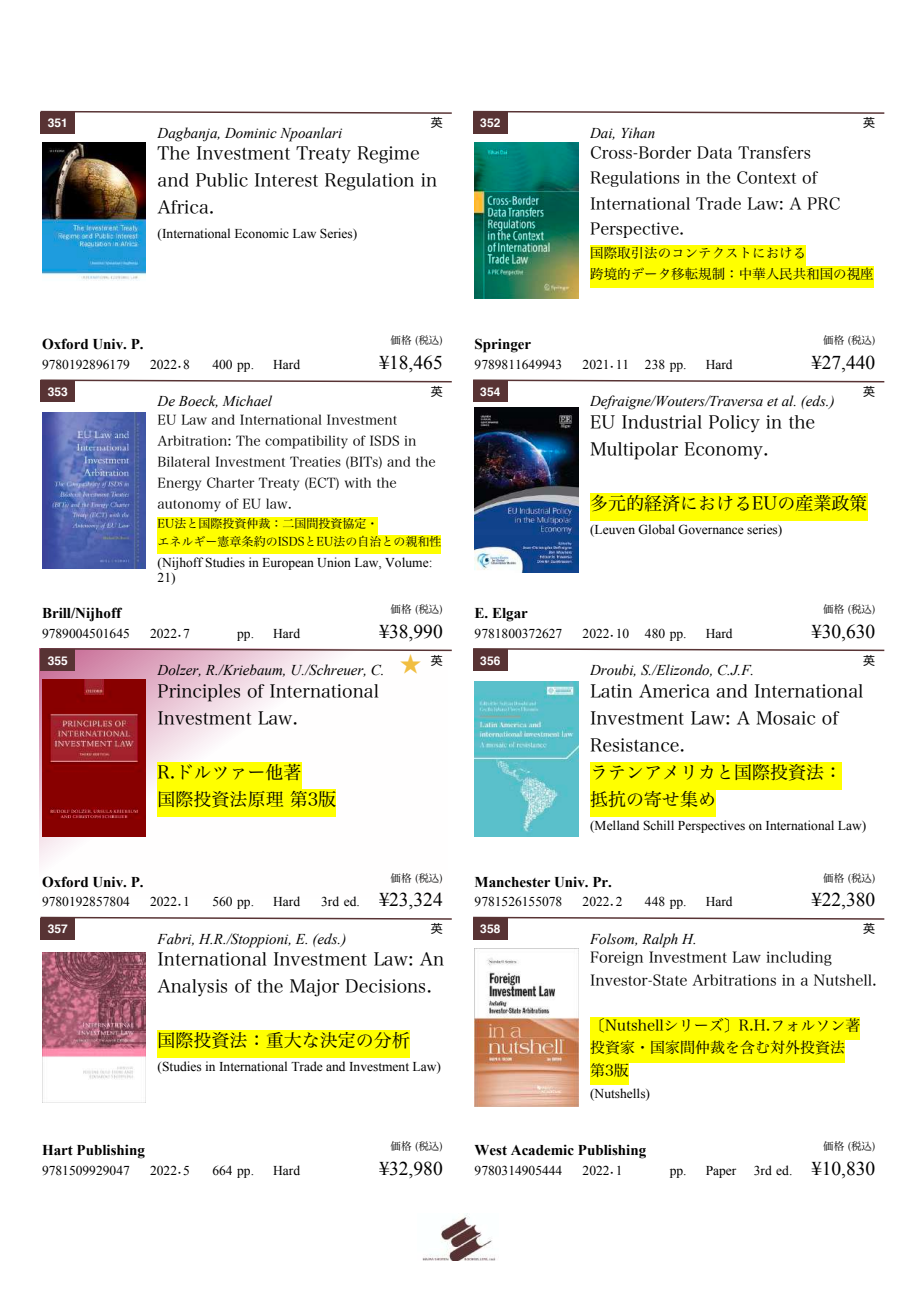
<style>
.page{position:relative;width:919px;height:1289px;background:#fff}
.page>*{position:absolute;margin:0;border:0;box-sizing:border-box;transform-origin:0 0}
.t1{font:19.5px "Times New Roman";color:#000}
.t2{font:18px/27px "Hira Min Pro N W3";color:#000}
.t3{font:16.5px/25.5px "Hira Min Pro N W3";color:#000}
.t4{font:italic 15px "Times New Roman";color:#000}
.t5{font:15px/22.5px "Hira Min Pro N W3";color:#000}
.t6{font:700 15px "Times New Roman";color:#000}
.t7{font:13.5px/15px "Times New Roman";color:#000}
.t8{font:13.5px/21px "Hira Min Pro N W3";color:#000}
.t9{font:12px/18px "Hira Min Pro N W3";color:#000}
.t10{font:700 12px "Helvetica";color:#fff}
.t11{font:12px "Hira Maru Pro N W4";color:#000}
.t12{font:10.5px "Hira Min Pro N W3";color:#000}
.s1{font-family:"Hira Min Pro N W3"}
</style>
<div class="page">
<div style="left:41px;top:112px;width:34px;height:21px;background:#583334"></div>
<img style="left:42px;top:142px;width:104px;height:139px">
<svg style="left:40px;top:110px;width:412px;height:5px"></svg>
<div style="left:473px;top:112px;width:34px;height:21px;background:#583334"></div>
<div style="left:590px;top:246px;width:216px;height:21px;background:#ff0"></div>
<div style="left:590px;top:267px;width:283px;height:21px;background:#ff0"></div>
<img style="left:474px;top:142px;width:104px;height:157px">
<svg style="left:473px;top:110px;width:412px;height:5px"></svg>
<div style="left:41px;top:381px;width:34px;height:21px;background:#583334"></div>
<div style="left:158px;top:517px;width:220px;height:18px;background:#ff0"></div>
<div style="left:158px;top:535px;width:283px;height:18px;background:#ff0"></div>
<img style="left:42px;top:412px;width:104px;height:156px">
<svg style="left:40px;top:379px;width:412px;height:4px"></svg>
<div style="left:473px;top:381px;width:34px;height:21px;background:#583334"></div>
<div style="left:590px;top:493px;width:277px;height:27px;background:#ff0"></div>
<img style="left:474px;top:408px;width:104px;height:164px">
<svg style="left:473px;top:379px;width:412px;height:4px"></svg>
<svg style="left:39px;top:652px;width:298px;height:212px"></svg>
<div style="left:41px;top:649px;width:34px;height:21px;background:#583334"></div>
<div style="left:158px;top:762px;width:144px;height:27px;background:#ff0"></div>
<div style="left:158px;top:789px;width:178px;height:27px;background:#ff0"></div>
<img style="left:42px;top:679px;width:104px;height:157px">
<svg style="left:39px;top:648px;width:413px;height:4px"></svg>
<div style="left:473px;top:649px;width:34px;height:21px;background:#583334"></div>
<div style="left:590px;top:762px;width:252px;height:27px;background:#ff0"></div>
<div style="left:590px;top:789px;width:126px;height:27px;background:#ff0"></div>
<img style="left:474px;top:681px;width:104px;height:155px">
<svg style="left:473px;top:648px;width:412px;height:4px"></svg>
<div style="left:41px;top:918px;width:34px;height:21px;background:#583334"></div>
<div style="left:158px;top:1030px;width:252px;height:27px;background:#ff0"></div>
<img style="left:42px;top:952px;width:104px;height:150px">
<svg style="left:40px;top:916px;width:412px;height:4px"></svg>
<div style="left:473px;top:918px;width:34px;height:21px;background:#583334"></div>
<div style="left:590px;top:1017px;width:270px;height:22px;background:#ff0"></div>
<div style="left:590px;top:1039px;width:255px;height:23px;background:#ff0"></div>
<div style="left:590px;top:1062px;width:39px;height:22px;background:#ff0"></div>
<img style="left:474px;top:948px;width:104px;height:158px">
<svg style="left:473px;top:916px;width:412px;height:4px"></svg>
<img style="left:422px;top:1213px;width:74px;height:47px">
<p class="t10" style="left:48px;top:118px;width:22px">351</p>
<p class="t11" style="left:431px;top:112px;width:13px">英</p>
<p class="t4" style="left:158px;top:124px;width:186px">Dagbanja, Dominic Npoanlari</p>
<h2 class="t2" style="left:158px;top:138px;width:281px">The Investment Treaty Regime and Public Interest Regulation in<br>Africa.</h2>
<p class="t7" style="left:158px;top:226px;width:201px">(International Economic Law Series)</p>
<p class="t10" style="left:480px;top:118px;width:22px">352</p>
<p class="t11" style="left:863px;top:112px;width:13px">英</p>
<p class="t4" style="left:590px;top:124px;width:66px">Dai, Yihan</p>
<p class="t3" style="left:590px;top:138px;width:252px">Cross-Border Data Transfers<br>Regulations in the Context of<br>International Trade Law: A PRC<br>Perspective.</p>
<p class="t8" style="left:590px;top:241px;width:285px">国際取引法のコンテクストにおける<br>跨境的データ移転規制：中華人民共和国の視座</p>
<p class="t6" style="left:42px;top:336px;width:103px">Oxford Univ. P.</p>
<p class="t12" style="left:390px;top:331px;width:54px">価格 (税込)</p>
<p class="t6" style="left:474px;top:336px;width:58px">Springer</p>
<p class="t12" style="left:823px;top:331px;width:54px">価格 (税込)</p>
<p class="t7" style="left:42px;top:357px;width:89px">9780192896179</p>
<p class="t7" style="left:150px;top:357px;width:41px">2022<span class="s1">.</span>8</p>
<p class="t7" style="left:212px;top:357px;width:43px">400 pp.</p>
<p class="t7" style="left:273px;top:357px;width:28px">Hard</p>
<h1 class="t1" style="left:379px;top:351px;width:65px">¥18,465</h1>
<p class="t7" style="left:474px;top:357px;width:89px">9789811649943</p>
<p class="t7" style="left:582px;top:357px;width:105px">2021<span class="s1">.</span>11 238 pp.</p>
<p class="t7" style="left:705px;top:357px;width:28px">Hard</p>
<h1 class="t1" style="left:811px;top:351px;width:65px">¥27,440</h1>
<p class="t10" style="left:48px;top:387px;width:22px">353</p>
<p class="t11" style="left:431px;top:381px;width:13px">英</p>
<p class="t4" style="left:158px;top:393px;width:116px">De Boeck, Michael</p>
<p class="t8" style="left:158px;top:407px;width:279px">EU Law and International Investment Arbitration: The compatibility of ISDS in Bilateral Investment Treaties (BITs) and the Energy Charter Treaty (ECT) with the autonomy of EU law.</p>
<p class="t9" style="left:158px;top:513px;width:285px">EU法と国際投資仲裁：二国間投資協定・<br>エネルギー憲章条約のISDSとEU法の自治との親和性</p>
<p class="t7" style="left:158px;top:555px;width:276px">(Nijhoff Studies in European Union Law, Volume:<br>21)</p>
<p class="t10" style="left:480px;top:387px;width:22px">354</p>
<p class="t11" style="left:863px;top:381px;width:13px">英</p>
<p class="t4" style="left:590px;top:393px;width:246px">Defraigne/Wouters/Traversa et al. (eds.)</p>
<h2 class="t2" style="left:590px;top:407px;width:226px">EU Industrial Policy in the<br>Multipolar Economy.</h2>
<h2 class="t2" style="left:590px;top:488px;width:279px">多元的経済におけるEUの産業政策</h2>
<p class="t7" style="left:590px;top:522px;width:194px">(Leuven Global Governance series)</p>
<p class="t6" style="left:42px;top:604px;width:81px">Brill/Nijhoff</p>
<p class="t12" style="left:390px;top:600px;width:54px">価格 (税込)</p>
<p class="t6" style="left:474px;top:604px;width:55px">E. Elgar</p>
<p class="t12" style="left:823px;top:600px;width:54px">価格 (税込)</p>
<p class="t7" style="left:42px;top:625px;width:89px">9789004501645</p>
<p class="t7" style="left:150px;top:625px;width:41px">2022<span class="s1">.</span>7</p>
<p class="t7" style="left:237px;top:625px;width:64px">pp. Hard</p>
<h1 class="t1" style="left:379px;top:620px;width:65px">¥38,990</h1>
<p class="t7" style="left:474px;top:625px;width:89px">9781800372627</p>
<p class="t7" style="left:582px;top:625px;width:105px">2022<span class="s1">.</span>10 480 pp.</p>
<p class="t7" style="left:705px;top:625px;width:28px">Hard</p>
<h1 class="t1" style="left:811px;top:620px;width:65px">¥30,630</h1>
<p class="t10" style="left:48px;top:655px;width:22px">355</p>
<p class="t4" style="left:158px;top:661px;width:265px">Dolzer, R./Kriebaum, U./Schreuer, C. <sup>★</sup></p>
<h2 class="t2" style="left:158px;top:675px;width:223px">Principles of International<br>Investment Law.</h2>
<h2 class="t2" style="left:158px;top:756px;width:180px">R.ドルツァー他著<br>国際投資法原理 第3版</h2>
<p class="t11" style="left:431px;top:649px;width:13px">英</p>
<p class="t10" style="left:480px;top:655px;width:22px">356</p>
<p class="t11" style="left:863px;top:649px;width:13px">英</p>
<p class="t4" style="left:590px;top:661px;width:166px">Droubi, S./Elizondo, C.J.F.</p>
<h2 class="t2" style="left:590px;top:675px;width:275px">Latin America and International<br>Investment Law: A Mosaic of<br>Resistance.<br>ラテンアメリカと国際投資法：抵抗の寄せ集め</h2>
<p class="t7" style="left:590px;top:817px;width:278px">(Melland Schill Perspectives on International Law)</p>
<p class="t6" style="left:42px;top:873px;width:103px">Oxford Univ. P.</p>
<p class="t12" style="left:390px;top:868px;width:54px">価格 (税込)</p>
<p class="t6" style="left:474px;top:873px;width:139px">Manchester Univ. Pr.</p>
<p class="t12" style="left:823px;top:868px;width:54px">価格 (税込)</p>
<p class="t7" style="left:42px;top:894px;width:89px">9780192857804</p>
<p class="t7" style="left:150px;top:894px;width:41px">2022<span class="s1">.</span>1</p>
<p class="t7" style="left:212px;top:894px;width:43px">560 pp.</p>
<p class="t7" style="left:273px;top:894px;width:28px">Hard</p>
<p class="t7" style="left:321px;top:894px;width:40px">3rd ed.</p>
<h1 class="t1" style="left:379px;top:888px;width:65px">¥23,324</h1>
<p class="t7" style="left:474px;top:894px;width:89px">9781526155078</p>
<p class="t7" style="left:582px;top:894px;width:41px">2022<span class="s1">.</span>2</p>
<p class="t7" style="left:645px;top:894px;width:43px">448 pp.</p>
<p class="t7" style="left:705px;top:894px;width:28px">Hard</p>
<h1 class="t1" style="left:811px;top:888px;width:65px">¥22,380</h1>
<p class="t10" style="left:48px;top:924px;width:22px">357</p>
<p class="t11" style="left:431px;top:918px;width:13px">英</p>
<p class="t4" style="left:158px;top:930px;width:190px">Fabri, H.R./Stoppioni, E. (eds.)</p>
<h2 class="t2" style="left:158px;top:944px;width:288px">International Investment Law: An<br>Analysis of the Major Decisions.</h2>
<h2 class="t2" style="left:158px;top:1025px;width:253px">国際投資法：重大な決定の分析</h2>
<p class="t7" style="left:158px;top:1059px;width:285px">(Studies in International Trade and Investment Law)</p>
<p class="t10" style="left:480px;top:924px;width:22px">358</p>
<p class="t11" style="left:863px;top:918px;width:13px">英</p>
<p class="t4" style="left:590px;top:930px;width:108px">Folsom, Ralph H.</p>
<p class="t5" style="left:590px;top:945px;width:288px">Foreign Investment Law including<br>Investor-State Arbitrations in a Nutshell.</p>
<p class="t5" style="left:590px;top:1012px;width:272px">〔Nutshellシリーズ〕R.H.フォルソン著投資家・国家間仲裁を含む対外投資法第3版</p>
<p class="t7" style="left:590px;top:1086px;width:61px">(Nutshells)</p>
<p class="t6" style="left:42px;top:1141px;width:104px">Hart Publishing</p>
<p class="t12" style="left:390px;top:1137px;width:54px">価格 (税込)</p>
<p class="t6" style="left:474px;top:1141px;width:173px">West Academic Publishing</p>
<p class="t12" style="left:823px;top:1137px;width:54px">価格 (税込)</p>
<p class="t7" style="left:42px;top:1162px;width:89px">9781509929047</p>
<p class="t7" style="left:150px;top:1162px;width:41px">2022<span class="s1">.</span>5</p>
<p class="t7" style="left:212px;top:1162px;width:43px">664 pp.</p>
<p class="t7" style="left:273px;top:1162px;width:28px">Hard</p>
<h1 class="t1" style="left:379px;top:1157px;width:65px">¥32,980</h1>
<p class="t7" style="left:474px;top:1162px;width:89px">9780314905444</p>
<p class="t7" style="left:582px;top:1162px;width:41px">2022<span class="s1">.</span>1</p>
<p class="t7" style="left:669px;top:1162px;width:68px">pp. Paper</p>
<p class="t7" style="left:753px;top:1162px;width:40px">3rd ed.</p>
<h1 class="t1" style="left:811px;top:1157px;width:65px">¥10,830</h1>
</div>
